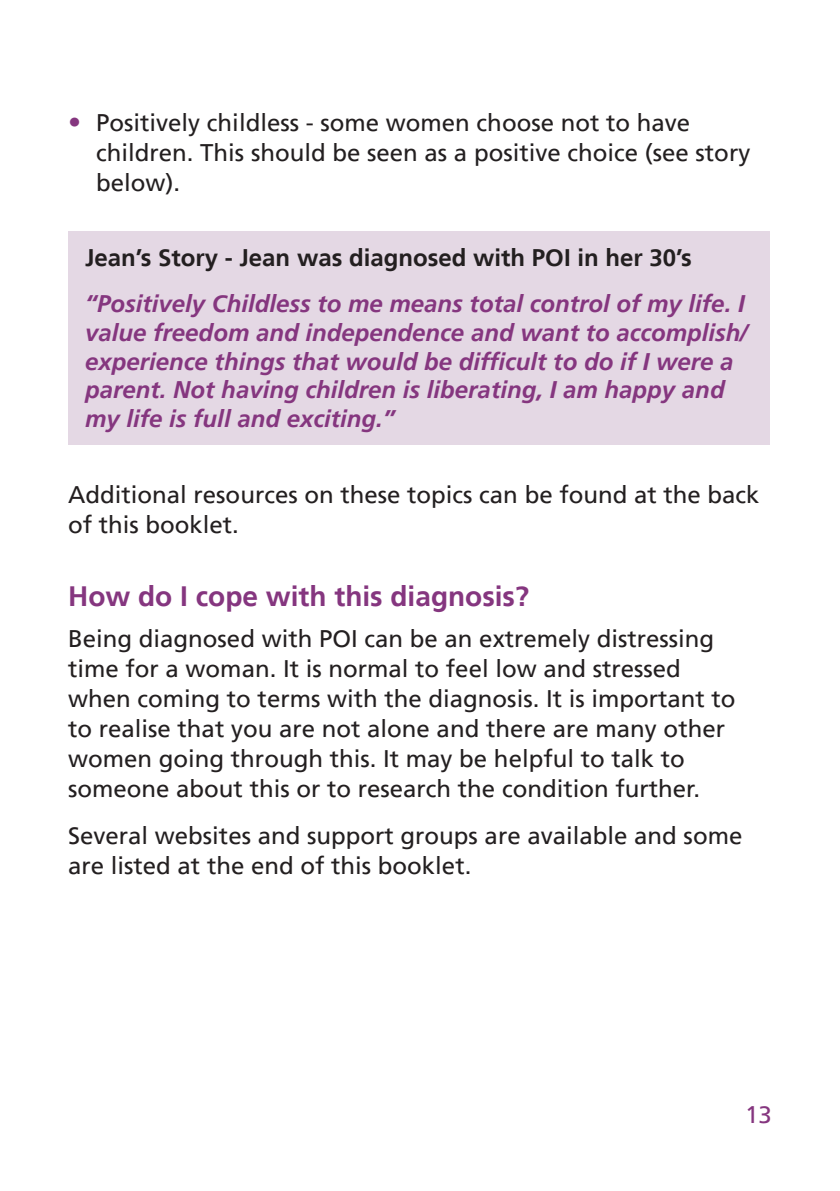
<style>
.page{position:relative;width:840px;height:1191px;background:#fff}
.page>*{position:absolute;margin:0;border:0;box-sizing:border-box;transform-origin:0 0}
.Main_Headings{font:700 28px "Frutiger LT";color:#85367f}
.Body_Text{font:24px/30px "Frutiger LT";color:#231f20}
.Body_Text-2{font:italic 700 24px/28.8px "Frutiger LT";color:#85367f}
.Body_Text-3{font:700 24px "Frutiger LT";color:#231f20}
.t1{font:24px "Frutiger LT";color:#85367f}
.s1{font-size:26px;color:#85367f}
</style>
<div class="page">
<div style="left:68px;top:231px;width:701px;height:213px;background:#e4d8e4"></div>
<p class="Body_Text" style="left:96px;top:108px;width:655px;text-indent:-28px"><span class="s1">•</span> Positively childless - some women choose not to have children. This should be seen as a positive choice (see story below).</p>
<p class="Body_Text-3" style="left:85px;top:244px;width:607px">Jean’s Story - Jean was diagnosed with POI in her 30’s</p>
<p class="Body_Text-2" style="left:85px;top:289px;width:663px">“Positively Childless to me means total control of my life. I value freedom and independence and want to accomplish/ experience things that would be difficult to do if I were a parent. Not having children is liberating, I am happy and my life is full and exciting.”</p>
<p class="Body_Text" style="left:68px;top:479px;width:692px">Additional resources on these topics can be found at the back of this booklet.</p>
<p class="Main_Headings" style="left:68px;top:580px;width:462px">How do I cope with this diagnosis?</p>
<p class="Body_Text" style="left:68px;top:624px;width:668px">Being diagnosed with POI can be an extremely distressing time for a woman. It is normal to feel low and stressed when coming to terms with the diagnosis. It is important to to realise that you are not alone and there are many other women going through this. It may be helpful to talk to someone about this or to research the condition further.</p>
<p class="Body_Text" style="left:68px;top:821px;width:675px">Several websites and support groups are available and some are listed at the end of this booklet.</p>
<p class="t1" style="left:744px;top:1101px;width:28px">13</p>
</div>
